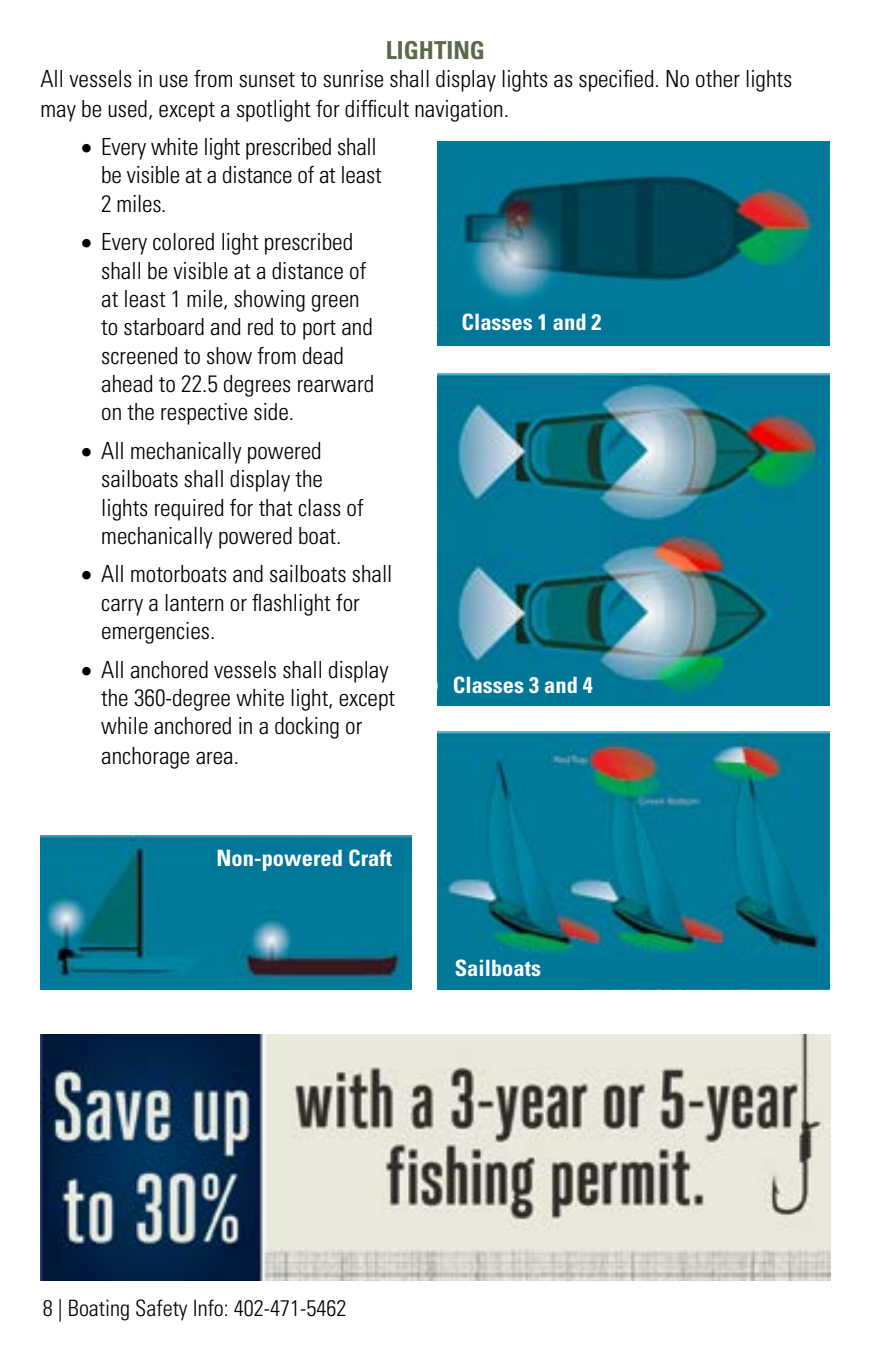
<style>
.page{position:relative;width:871px;height:1357px;background:#fff}
.page>*{position:absolute;margin:0;border:0;box-sizing:border-box;transform-origin:0 0}
.t1{font:700 condensed 24.75px "Univers LT Std";color:#586a48}
.t2{font:300 condensed 23.62px/28.3px "Univers LT Std";color:#000}
.t3{font:700 condensed 22.5px "Univers LT Std";color:#fff}
.t4{font:300 condensed 22.5px "Univers LT Std";color:#000}
</style>
<div class="page">
<img style="left:40px;top:836px;width:371px;height:153px">
<div style="left:212px;top:844px;width:190px;height:28px;background:#079"></div>
<img style="left:438px;top:142px;width:392px;height:203px">
<div style="left:438px;top:309px;width:187px;height:28px;background:#079"></div>
<img style="left:438px;top:732px;width:392px;height:257px">
<div style="left:450px;top:954px;width:150px;height:28px;background:#079"></div>
<img style="left:438px;top:374px;width:392px;height:332px">
<div style="left:438px;top:671px;width:170px;height:33px;background:#079"></div>
<div style="left:581px;top:954px;width:249px;height:35px;background:#079"></div>
<img style="left:40px;top:1034px;width:791px;height:247px">
<p class="t1" style="left:386px;top:35px;width:101px">LIGHTING</p>
<p class="t2" style="left:40px;top:64px;width:753px;line-height:29.7px">All vessels in use from sunset to sunrise shall display lights as specified. No other lights may be used, except a spotlight for difficult navigation.</p>
<p class="t2" style="left:101px;top:133px;width:282px;text-indent:-20px">• Every white light prescribed shall be visible at a distance of at least<br>2 miles.</p>
<p class="t2" style="left:101px;top:228px;width:274px;text-indent:-20px">• Every colored light prescribed shall be visible at a distance of at least 1 mile, showing green to starboard and red to port and screened to show from dead ahead to 22.5 degrees rearward on the respective side.</p>
<p class="t2" style="left:101px;top:436px;width:264px;text-indent:-20px">• All mechanically powered sailboats shall display the lights required for that class of mechanically powered boat.</p>
<p class="t2" style="left:101px;top:560px;width:293px;text-indent:-20px">• All motorboats and sailboats shall carry a lantern or flashlight for emergencies.</p>
<p class="t2" style="left:101px;top:655px;width:295px;text-indent:-20px">• All anchored vessels shall display the 360-degree white light, except while anchored in a docking or anchorage area.</p>
<p class="t3" style="left:461px;top:308px;width:141px">Classes 1 and 2</p>
<p class="t3" style="left:453px;top:671px;width:141px">Classes 3 and 4</p>
<p class="t3" style="left:217px;top:844px;width:177px">Non-powered Craft</p>
<p class="t3" style="left:455px;top:954px;width:88px">Sailboats</p>
<p class="t4" style="left:43px;top:1294px;width:305px">8 | Boating Safety Info: 402-471-5462</p>
</div>
